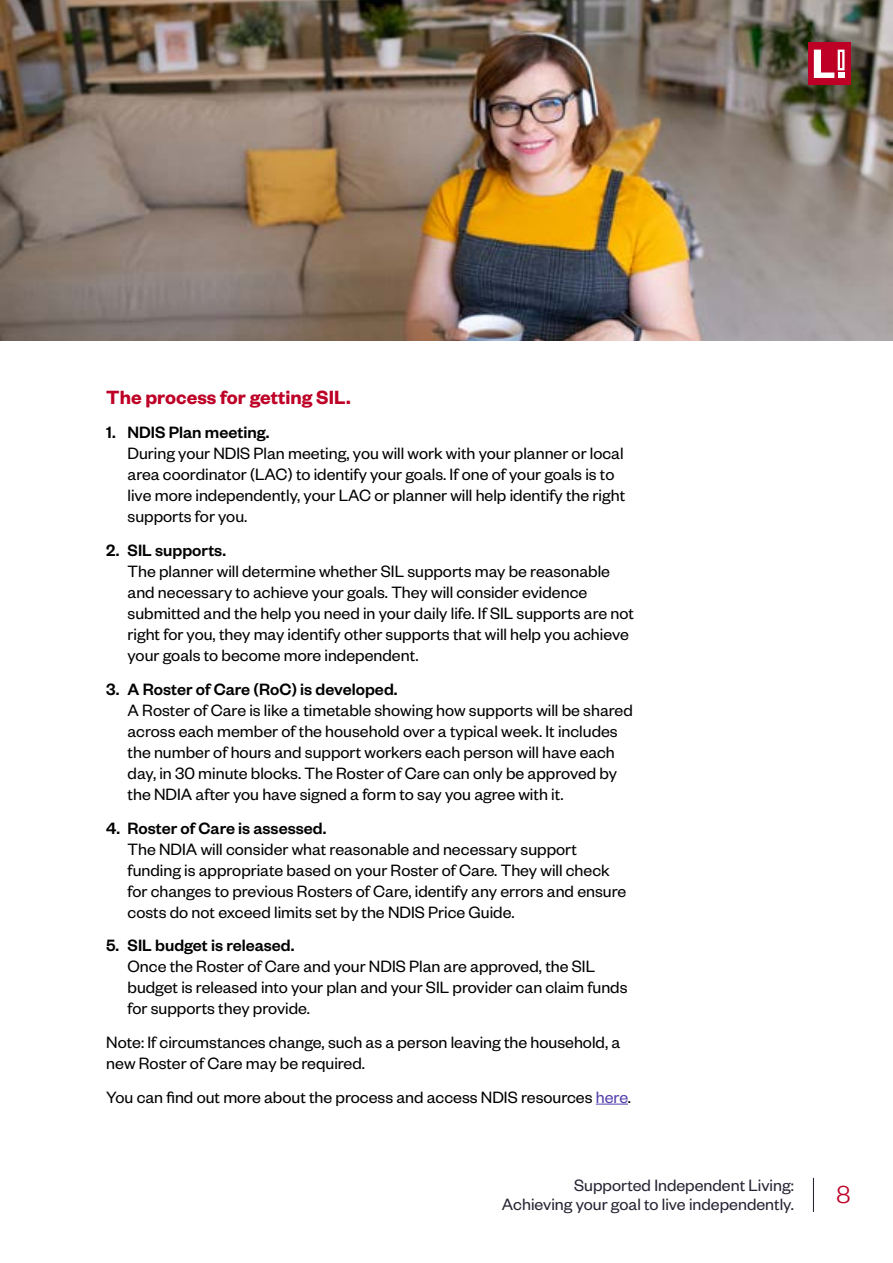
<style>
.page{position:relative;width:893px;height:1263px;background:#fff}
.page>*{position:absolute;margin:0;border:0;box-sizing:border-box;transform-origin:0 0}
.t1{font:300 27px "Founders Grotesk";color:#be0027}
.t2{font:600 21px "Founders Grotesk";color:#be0027}
.t3{font:18px/21px "Founders Grotesk";color:#000}
.t4{font:500 18px "Founders Grotesk";color:#000}
.t5{font:18px/19.5px "Founders Grotesk";color:#272433;text-align:right}
.s1{color:#5440ab}
</style>
<div class="page">
<hr style="left:813px;top:1178px;width:1px;height:34px;background:#272433">
<img style="left:0;top:0;width:893px;height:340px">
<hr style="left:596px;top:1104px;width:32px;height:1px;background:#5440ab">
<div style="left:808px;top:43px;width:42px;height:42px;background:#be0027"></div>
<svg style="left:814px;top:50px;width:30px;height:28px"></svg>
<p class="t2" style="left:106px;top:384px;width:246px">The process for getting SIL.</p>
<p class="t4" style="left:106px;top:421px;width:165px">1. NDIS Plan meeting.</p>
<p class="t3" style="left:128px;top:442px;width:499px">During your NDIS Plan meeting, you will work with your planner or local area coordinator (LAC) to identify your goals. If one of your goals is to live more independently, your LAC or planner will help identify the right supports for you.</p>
<p class="t4" style="left:106px;top:539px;width:121px">2. SIL supports.</p>
<p class="t3" style="left:128px;top:560px;width:508px">The planner will determine whether SIL supports may be reasonable and necessary to achieve your goals. They will consider evidence submitted and the help you need in your daily life. If SIL supports are not right for you, they may identify other supports that will help you achieve your goals to become more independent.</p>
<p class="t4" style="left:106px;top:678px;width:293px">3. A Roster of Care (RoC) is developed.</p>
<p class="t3" style="left:128px;top:699px;width:507px">A Roster of Care is like a timetable showing how supports will be shared across each member of the household over a typical week. It includes the number of hours and support workers each person will have each day, in 30 minute blocks. The Roster of Care can only be approved by the NDIA after you have signed a form to say you agree with it.</p>
<p class="t4" style="left:106px;top:817px;width:222px">4. Roster of Care is assessed.</p>
<p class="t3" style="left:128px;top:837px;width:500px">The NDIA will consider what reasonable and necessary support funding is appropriate based on your Roster of Care. They will check for changes to previous Rosters of Care, identify any errors and ensure costs do not exceed limits set by the NDIS Price Guide.</p>
<p class="t4" style="left:106px;top:934px;width:190px">5. SIL budget is released.</p>
<p class="t3" style="left:128px;top:955px;width:501px">Once the Roster of Care and your NDIS Plan are approved, the SIL budget is released into your plan and your SIL provider can claim funds for supports they provide.</p>
<p class="t3" style="left:106px;top:1031px;width:515px">Note: If circumstances change, such as a person leaving the household, a new Roster of Care may be required.</p>
<p class="t3" style="left:106px;top:1086px;width:526px">You can find out more about the process and access NDIS resources <span class="s1">here</span>.</p>
<p class="t5" style="left:502px;top:1174px;width:293px">Supported Independent Living:<br>Achieving your goal to live independently.</p>
<h1 class="t1" style="left:836px;top:1178px;width:15px">8</h1>
</div>
